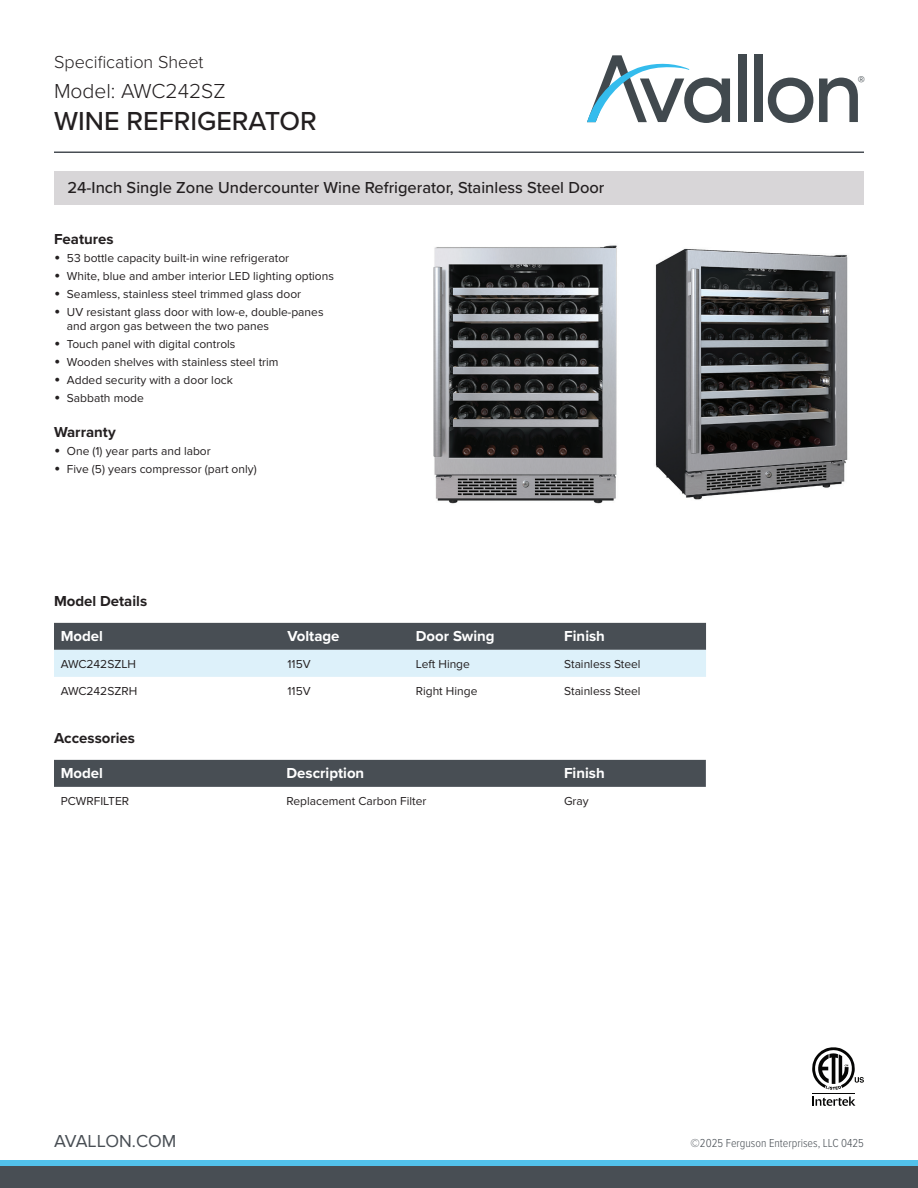
<style>
.page{position:relative;width:918px;height:1188px;background:#fff}
.page>*{position:absolute;margin:0;border:0;box-sizing:border-box;transform-origin:0 0}
.t1{font:500 27px "Proxima Nova";color:#231f20}
.t2{font:300 21px "Proxima Nova";color:#231f20}
.t3{font:300 18px "Proxima Nova";color:#231f20}
.t4{font:18px "Proxima Nova";color:#484e54}
.t5{font:500 16.5px "Proxima Nova";color:#231f20}
.t6{font:700 15px "Proxima Nova";color:#fff}
.t7{font:700 15px "Proxima Nova";color:#231f20}
.t8{font:14.55px "Proxima Nova";color:#41494e}
.t9{font:12px/14.4px "Proxima Nova";color:#231f20}
.t10{font:300 12px "Proxima Nova Cond";color:#484e54}
.s1{font-size:18px}
</style>
<div class="page">
<div style="left:0;top:1160px;width:918px;height:28px;background:#52c1eb"></div>
<div style="left:0;top:1166px;width:918px;height:22px;background:#484e54"></div>
<hr style="left:54px;top:152px;width:810px;height:1px;background:#484e54">
<div style="left:54px;top:171px;width:810px;height:33px;background:#d8d6d8"></div>
<svg style="left:587px;top:55px;width:143px;height:68px"></svg>
<div style="left:738px;top:55px;width:9px;height:67px;background:#41494e"></div>
<div style="left:754px;top:55px;width:8px;height:67px;background:#41494e"></div>
<svg style="left:768px;top:78px;width:45px;height:45px"></svg>
<svg style="left:819px;top:78px;width:39px;height:44px"></svg>
<hr style="left:812px;top:1093px;width:43px;height:1px;background:#050504">
<svg style="left:812px;top:1047px;width:52px;height:43px"></svg>
<svg style="left:812px;top:1097px;width:43px;height:9px"></svg>
<img style="left:433px;top:245px;width:184px;height:259px">
<img style="left:655px;top:248px;width:193px;height:252px">
<svg style="left:54px;top:623px;width:652px;height:54px;background:#93a0a7"></svg>
<div style="left:54px;top:760px;width:652px;height:27px;background:#484e54"></div>
<h3 class="t3" style="left:54px;top:49px;width:151px">Specification Sheet</h3>
<h2 class="t2" style="left:54px;top:75px;width:173px">Model: AWC242SZ</h2>
<h1 class="t1" style="left:54px;top:101px;width:264px">WINE REFRIGERATOR</h1>
<h3 class="t5" style="left:68px;top:175px;width:538px">24-Inch Single Zone Undercounter Wine Refrigerator, Stainless Steel Door</h3>
<p class="t7" style="left:54px;top:228px;width:61px">Features</p>
<p class="t9" style="left:54px;top:251px;width:237px"><span class="s1">•</span> 53 bottle capacity built-in wine refrigerator</p>
<p class="t9" style="left:54px;top:269px;width:282px"><span class="s1">•</span> White, blue and amber interior LED lighting options</p>
<p class="t9" style="left:54px;top:287px;width:249px"><span class="s1">•</span> Seamless, stainless steel trimmed glass door</p>
<p class="t9" style="left:67px;top:305px;width:258px;text-indent:-13px"><span class="s1">•</span> UV resistant glass door with low-e, double-panes and argon gas between the two panes</p>
<p class="t9" style="left:54px;top:337px;width:183px"><span class="s1">•</span> Touch panel with digital controls</p>
<p class="t9" style="left:54px;top:355px;width:226px"><span class="s1">•</span> Wooden shelves with stainless steel trim</p>
<p class="t9" style="left:54px;top:373px;width:180px"><span class="s1">•</span> Added security with a door lock</p>
<p class="t9" style="left:54px;top:391px;width:91px"><span class="s1">•</span> Sabbath mode</p>
<p class="t7" style="left:54px;top:421px;width:63px">Warranty</p>
<p class="t9" style="left:54px;top:444px;width:158px"><span class="s1">•</span> One (1) year parts and labor</p>
<p class="t9" style="left:54px;top:462px;width:204px"><span class="s1">•</span> Five (5) years compressor (part only)</p>
<p class="t7" style="left:54px;top:590px;width:95px">Model Details</p>
<p class="t6" style="left:61px;top:625px;width:44px">Model</p>
<p class="t6" style="left:288px;top:625px;width:54px">Voltage</p>
<p class="t6" style="left:416px;top:625px;width:80px">Door Swing</p>
<p class="t6" style="left:564px;top:625px;width:42px">Finish</p>
<p class="t9" style="left:61px;top:657px;width:77px">AWC242SZLH</p>
<p class="t9" style="left:288px;top:657px;width:25px">115V</p>
<p class="t9" style="left:416px;top:657px;width:56px">Left Hinge</p>
<p class="t9" style="left:564px;top:657px;width:78px">Stainless Steel</p>
<p class="t9" style="left:61px;top:684px;width:78px">AWC242SZRH</p>
<p class="t9" style="left:288px;top:684px;width:25px">115V</p>
<p class="t9" style="left:416px;top:684px;width:63px">Right Hinge</p>
<p class="t9" style="left:564px;top:684px;width:78px">Stainless Steel</p>
<p class="t7" style="left:54px;top:727px;width:83px">Accessories</p>
<p class="t6" style="left:61px;top:762px;width:44px">Model</p>
<p class="t6" style="left:286px;top:762px;width:79px">Description</p>
<p class="t6" style="left:564px;top:762px;width:42px">Finish</p>
<p class="t9" style="left:61px;top:794px;width:70px">PCWRFILTER</p>
<p class="t9" style="left:286px;top:794px;width:142px">Replacement Carbon Filter</p>
<p class="t9" style="left:564px;top:794px;width:26px">Gray</p>
<p class="t8" style="left:858px;top:73px;width:9px">®</p>
<h3 class="t4" style="left:54px;top:1130px;width:124px">AVALLON.COM</h3>
<p class="t10" style="left:691px;top:1136px;width:175px">©2025 Ferguson Enterprises, LLC 0425</p>
</div>
